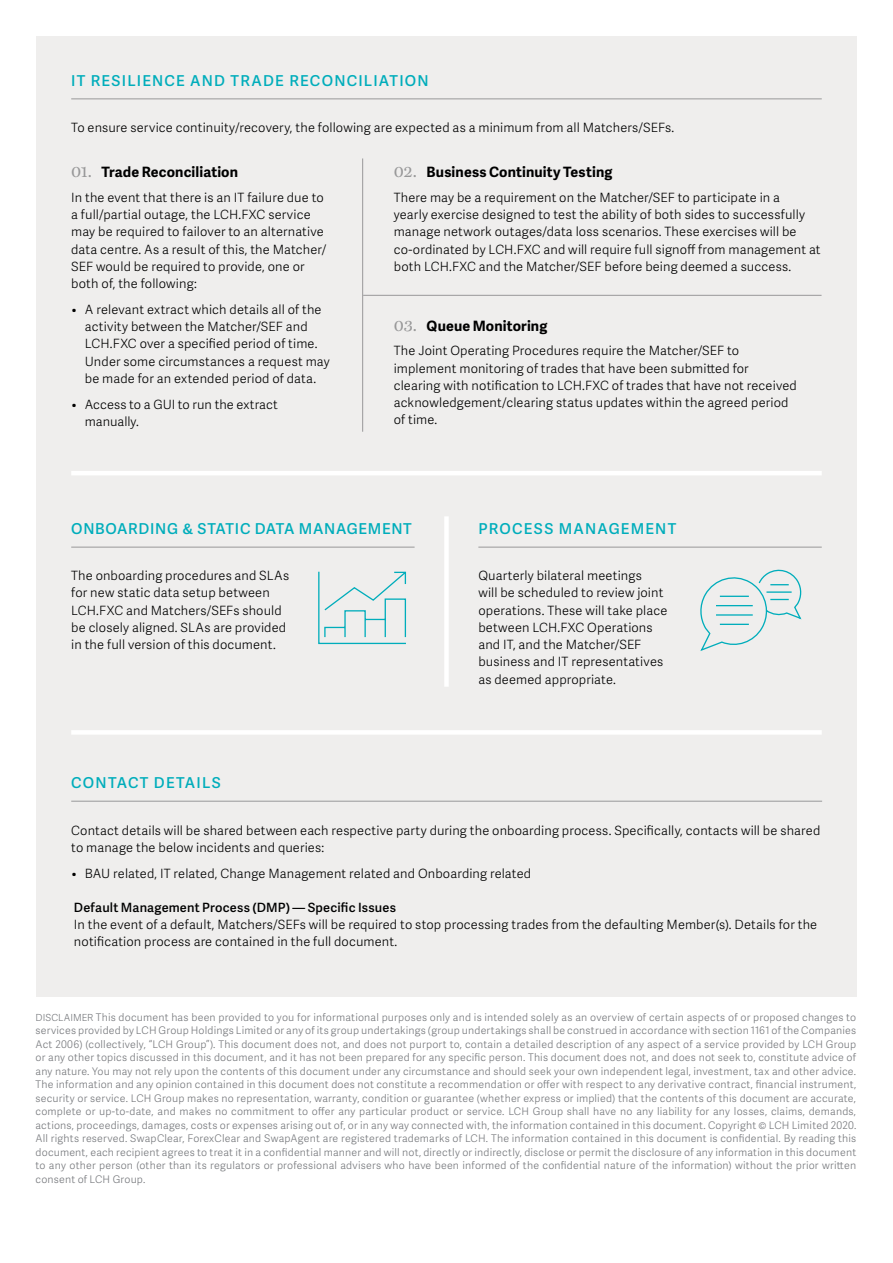
<style>
.page{position:relative;width:893px;height:1263px;background:#fff}
.page>*{position:absolute;margin:0;border:0;box-sizing:border-box;transform-origin:0 0}
.t1{font:600 15px "Adelle Sans";letter-spacing:.075em;color:#00adbb}
.t2{font:600 15px "Adelle Sans";letter-spacing:.04em;color:#00adbb}
.t3{font:700 14.25px "Adelle Sans";letter-spacing:.01em;color:#000}
.t4{font:300 12.75px/17.2px "Adelle Sans";letter-spacing:.01em;color:#000}
.t5{font:600 12.75px "Adelle Sans";letter-spacing:.015em;color:#000}
.t6{font:300 10.5px/13.5px "Adelle Sans";letter-spacing:.02em;color:#76787c;text-align:justify}
.s1{font-family:"Miller Text";font-weight:400;font-size:16.5px;color:#989899}
.s2{font-family:"Miller Display";font-weight:400;font-size:16.5px;color:#989899}
.s3{font-size:9.75px}
</style>
<div class="page">
<div style="left:36px;top:36px;width:821px;height:960px;background:#efeeed"></div>
<hr style="left:71px;top:98px;width:751px;height:1px;background:#989899">
<hr style="left:71px;top:471px;width:751px;height:4px;background:#fff">
<hr style="left:71px;top:547px;width:344px;height:1px;background:#989899">
<hr style="left:71px;top:801px;width:751px;height:1px;background:#989899">
<div style="left:71px;top:730px;width:751px;height:5px;background:#fff"></div>
<hr style="left:478px;top:547px;width:344px;height:1px;background:#989899">
<svg style="left:318px;top:571px;width:89px;height:74px"></svg>
<svg style="left:700px;top:569px;width:102px;height:82px"></svg>
<hr style="left:362px;top:158px;width:1px;height:274px;background:#989899">
<hr style="left:363px;top:295px;width:458px;height:1px;background:#989899">
<div style="left:444px;top:516px;width:5px;height:171px;background:#fff"></div>
<h1 class="t1" style="left:71px;top:70px;width:359px">IT RESILIENCE AND TRADE RECONCILIATION</h1>
<p class="t4" style="left:71px;top:118px;width:605px">To ensure service continuity/recovery, the following are expected as a minimum from all Matchers/SEFs.</p>
<h2 class="t3" style="left:71px;top:162px;width:168px"><span class="s1">01.</span> Trade Reconciliation</h2>
<p class="t4" style="left:71px;top:188px;width:256px">In the event that there is an IT failure due to a full/partial outage, the LCH.FXC service may be required to failover to an alternative data centre. As a result of this, the Matcher/ SEF would be required to provide, one or both of, the following:</p>
<p class="t4" style="left:85px;top:300px;width:246px;text-indent:-13px">• A relevant extract which details all of the activity between the Matcher/SEF and LCH.FXC over a specified period of time.<br>Under some circumstances a request may be made for an extended period of data.</p>
<p class="t4" style="left:85px;top:395px;width:194px;text-indent:-13px">• Access to a GUI to run the extract manually.</p>
<h2 class="t3" style="left:394px;top:162px;width:220px"><span class="s1">02</span><span class="s2">.</span> Business Continuity Testing</h2>
<p class="t4" style="left:394px;top:188px;width:428px">There may be a requirement on the Matcher/SEF to participate in a<br>yearly exercise designed to test the ability of both sides to successfully manage network outages/data loss scenarios. These exercises will be co-ordinated by LCH.FXC and will require full signoff from management at both LCH.FXC and the Matcher/SEF before being deemed a success.</p>
<h2 class="t3" style="left:394px;top:315px;width:155px"><span class="s1">03</span><span class="s2">.</span> Queue Monitoring</h2>
<p class="t4" style="left:394px;top:342px;width:405px">The Joint Operating Procedures require the Matcher/SEF to implement monitoring of trades that have been submitted for clearing with notification to LCH.FXC of trades that have not received acknowledgement/clearing status updates within the agreed period of time.</p>
<h1 class="t2" style="left:71px;top:518px;width:342px">ONBOARDING &amp; STATIC DATA MANAGEMENT</h1>
<p class="t4" style="left:71px;top:567px;width:219px">The onboarding procedures and SLAs for new static data setup between LCH.FXC and Matchers/SEFs should be closely aligned. SLAs are provided in the full version of this document.</p>
<h1 class="t1" style="left:71px;top:772px;width:151px">CONTACT DETAILS</h1>
<h1 class="t1" style="left:478px;top:518px;width:199px">PROCESS MANAGEMENT</h1>
<p class="t4" style="left:478px;top:567px;width:190px">Quarterly bilateral meetings<br>will be scheduled to review joint operations. These will take place between LCH.FXC Operations and IT, and the Matcher/SEF business and IT representatives as deemed appropriate.</p>
<p class="t4" style="left:71px;top:821px;width:751px">Contact details will be shared between each respective party during the onboarding process. Specifically, contacts will be shared to manage the below incidents and queries:</p>
<p class="t4" style="left:72px;top:864px;width:461px">• BAU related, IT related, Change Management related and Onboarding related</p>
<p class="t5" style="left:74px;top:898px;width:323px">Default Management Process (DMP) — Specific Issues</p>
<p class="t4" style="left:74px;top:915px;width:745px">In the event of a default, Matchers/SEFs will be required to stop processing trades from the defaulting Member(s). Details for the notification process are contained in the full document.</p>
<p class="t6" style="left:36px;top:1010px;width:822px"><span class="s3">DISCLAIMER</span> This document has been provided to you for informational purposes only and is intended solely as an overview of certain aspects of or proposed changes to services provided by LCH Group Holdings Limited or any of its group undertakings (group undertakings shall be construed in accordance with section 1161 of the Companies Act 2006) (collectively, “LCH Group”). This document does not, and does not purport to, contain a detailed description of any aspect of a service provided by LCH Group or any other topics discussed in this document, and it has not been prepared for any specific person. This document does not, and does not seek to, constitute advice of any nature. You may not rely upon the contents of this document under any circumstance and should seek your own independent legal, investment, tax and other advice.<br>The information and any opinion contained in this document does not constitute a recommendation or offer with respect to any derivative contract, financial instrument, security or service. LCH Group makes no representation, warranty, condition or guarantee (whether express or implied) that the contents of this document are accurate, complete or up-to-date, and makes no commitment to offer any particular product or service. LCH Group shall have no any liability for any losses, claims, demands, actions, proceedings, damages, costs or expenses arising out of, or in any way connected with, the information contained in this document. Copyright © LCH Limited 2020.<br>All rights reserved. SwapClear, ForexClear and SwapAgent are registered trademarks of LCH. The information contained in this document is confidential. By reading this document, each recipient agrees to treat it in a confidential manner and will not, directly or indirectly, disclose or permit the disclosure of any information in this document to any other person (other than its regulators or professional advisers who have been informed of the confidential nature of the information) without the prior written consent of LCH Group.</p>
</div>
